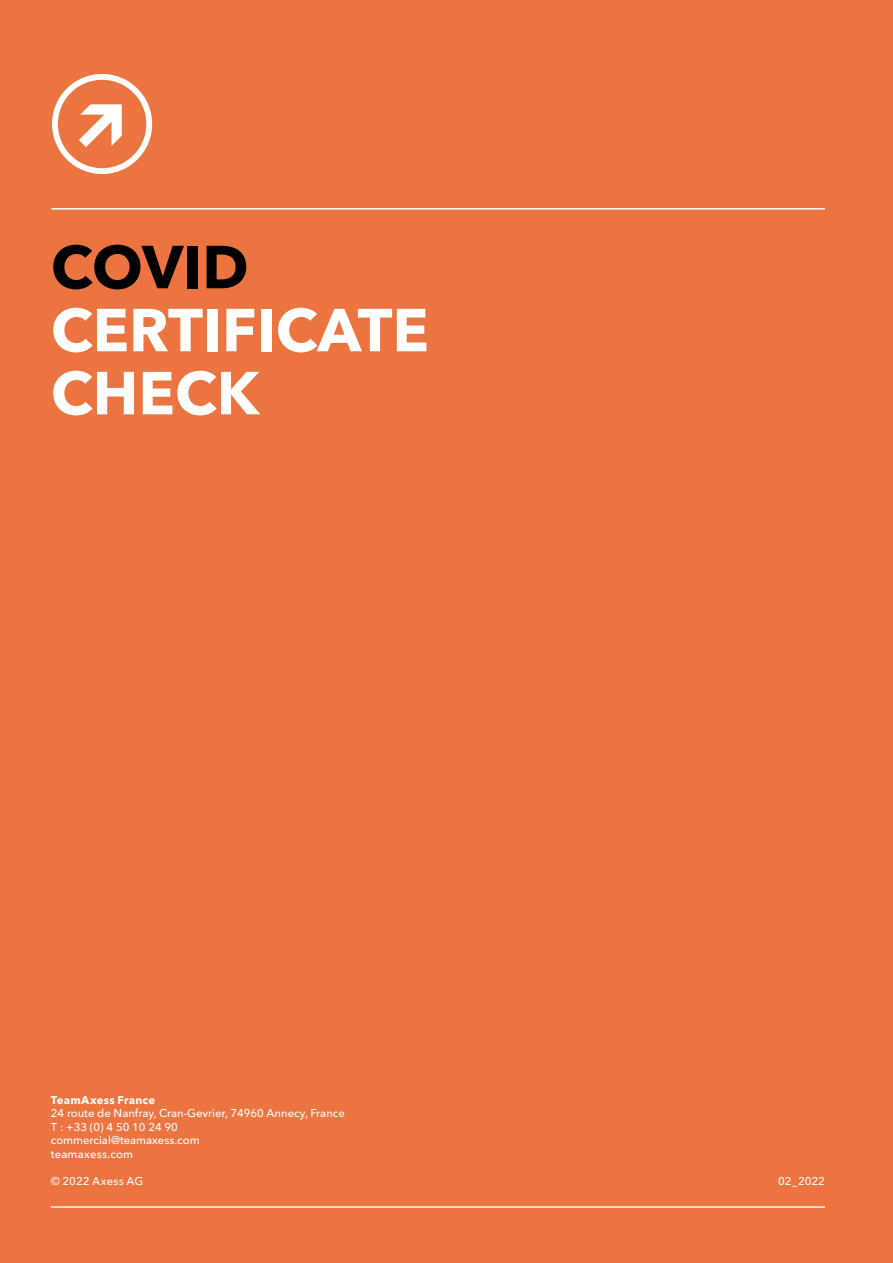
<style>
.page{position:relative;width:893px;height:1263px;background:#eb7440}
.page>*{position:absolute;margin:0;border:0;box-sizing:border-box;transform-origin:0 0}
.t1{font:700 60px/63px "Avenir Next Cyr";color:#fff}
.t2{font:700 60px "Avenir Next Cyr";letter-spacing:-.005em;color:#000}
.t3{font:500 11.25px/13.5px "Avenir Next Cyr";color:#fff}
.t4{font:700 11.25px "Avenir Next Cyr";letter-spacing:.025em;color:#fff}
</style>
<div class="page">
<hr style="left:51px;top:1206px;width:774px;height:2px;background:#fff">
<svg style="left:52px;top:74px;width:101px;height:100px"></svg>
<hr style="left:51px;top:208px;width:774px;height:2px;background:#fff">
<h1 class="t2" style="left:51px;top:230px;width:199px">COVID</h1>
<h1 class="t1" style="left:51px;top:298px;width:379px">CERTIFICATE<br>CHECK</h1>
<p class="t4" style="left:51px;top:1093px;width:106px">TeamAxess France</p>
<p class="t3" style="left:51px;top:1106px;width:296px">24 route de Nanfray, Cran-Gevrier, 74960 Annecy, France<br>T : +33 (0) 4 50 10 24 90<br>commercial@teamaxess.com<br>teamaxess.com</p>
<p class="t3" style="left:51px;top:1174px;width:94px">© 2022 Axess AG</p>
<p class="t3" style="left:778px;top:1174px;width:48px">02_2022</p>
</div>
